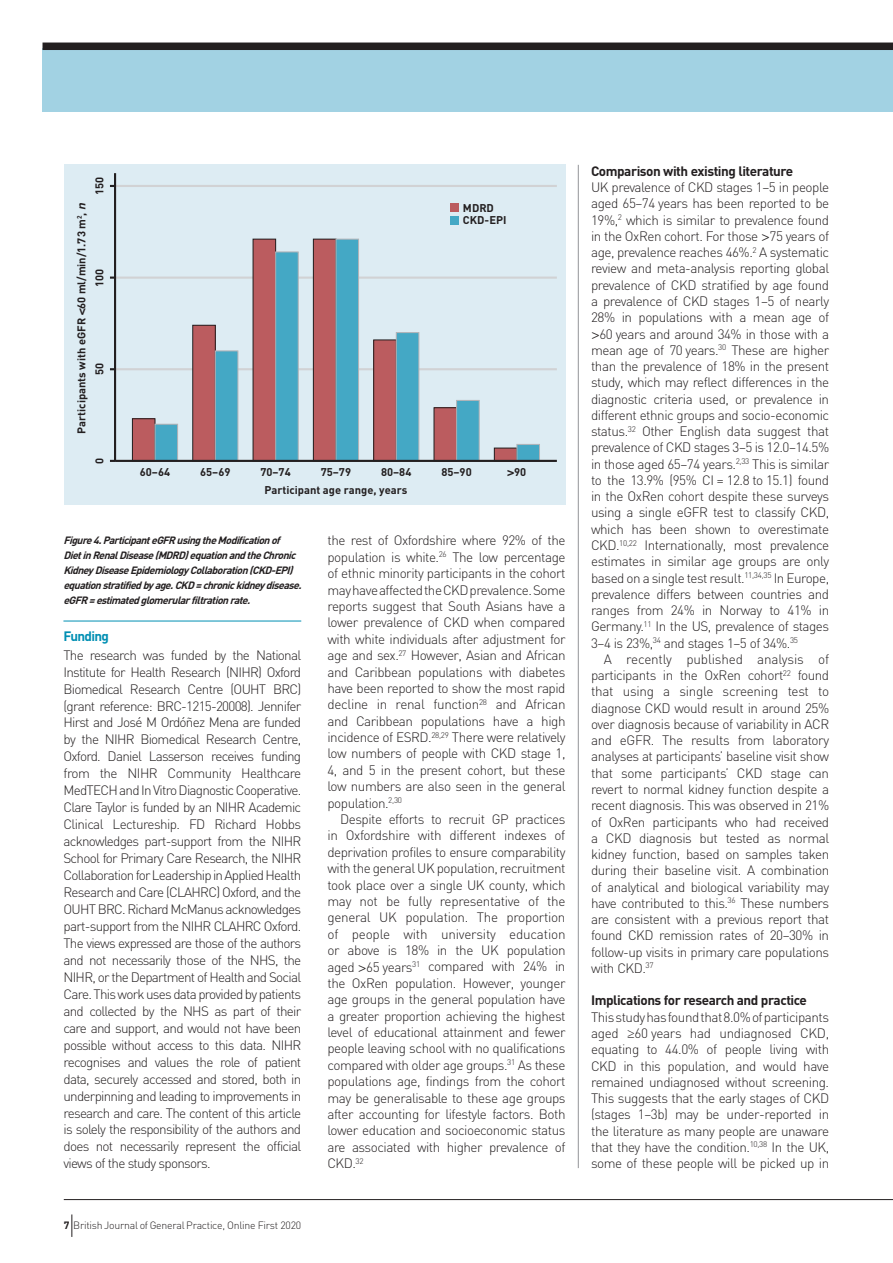
<style>
.page{position:relative;width:893px;height:1263px;background:#fff}
.page>*{position:absolute;margin:0;border:0;box-sizing:border-box;transform-origin:0 0}
.t1{font:300 13.5px/16.2px "DIN";letter-spacing:-.035em;color:#231f20;text-align:justify}
.t2{font:700 13.5px "DIN";letter-spacing:-.035em;color:#231f20}
.t3{font:700 13.5px "DIN";letter-spacing:-.05em;color:#008fb3}
.t4{font:700 11.1px/18.1px "DIN";color:#231f20;text-align:center}
.t5{font:italic 700 10.5px/15px "DIN";color:#231f20}
.t6{font:300 10.5px "DIN";letter-spacing:-.025em;color:#231f20}
.s1{font-family:"Helvetica"}
.s2{font-family:"Helvetica";font-style:italic}
.s3{font-weight:700}
</style>
<div class="page">
<div style="left:43px;top:48px;width:850px;height:64px;background:#a2d2e3"></div>
<div style="left:43px;top:43px;width:850px;height:7px;background:#231f20"></div>
<hr style="left:578px;top:165px;width:1px;height:1003px;background:#939598">
<div style="left:64px;top:165px;width:502px;height:340px;background:#ddecf3"></div>
<hr style="left:115px;top:368px;width:442px;height:2px;background:#d1d2d4">
<hr style="left:115px;top:277px;width:442px;height:2px;background:#d1d2d4">
<hr style="left:115px;top:185px;width:442px;height:2px;background:#d1d2d4">
<div style="left:132px;top:419px;width:23px;height:42px;background:#bb5c5f"></div>
<div style="left:132px;top:419px;width:23px;height:42px;border:1px solid #231f20"></div>
<div style="left:155px;top:424px;width:23px;height:37px;background:#44a8c5;border:1px solid #b2b3b7"></div>
<div style="left:193px;top:325px;width:22px;height:136px;background:#bb5c5f"></div>
<div style="left:215px;top:351px;width:23px;height:110px;background:#44a8c5;border:1px solid #b2b3b7"></div>
<div style="left:253px;top:239px;width:23px;height:222px;background:#bb5c5f"></div>
<div style="left:276px;top:252px;width:22px;height:209px;background:#44a8c5"></div>
<div style="left:313px;top:239px;width:23px;height:222px;background:#bb5c5f"></div>
<div style="left:313px;top:239px;width:23px;height:222px;border:1px solid #231f20"></div>
<div style="left:336px;top:239px;width:23px;height:222px;background:#44a8c5;border:1px solid #b2b3b7"></div>
<div style="left:374px;top:340px;width:22px;height:121px;background:#bb5c5f"></div>
<div style="left:396px;top:332px;width:23px;height:129px;background:#44a8c5;border:1px solid #b2b3b7"></div>
<div style="left:434px;top:408px;width:23px;height:53px;background:#bb5c5f"></div>
<div style="left:456px;top:400px;width:23px;height:61px;background:#44a8c5;border:1px solid #b2b3b7"></div>
<div style="left:494px;top:448px;width:23px;height:13px;background:#bb5c5f"></div>
<div style="left:517px;top:444px;width:23px;height:17px;background:#44a8c5;border:1px solid #b2b3b7"></div>
<hr style="left:114px;top:173px;width:2px;height:288px;background:#231f20">
<hr style="left:115px;top:460px;width:442px;height:2px;background:#231f20">
<div style="left:450px;top:203px;width:9px;height:9px;background:#bb5c5f"></div>
<div style="left:450px;top:216px;width:9px;height:8px;background:#44a8c5"></div>
<hr style="left:64px;top:1199px;width:829px;height:1px;background:#231f20">
<svg style="left:71px;top:1214px;width:1px;height:23px"></svg>
<hr style="left:63px;top:621px;width:238px;height:1px;background:#008fb3">
<p class="t4" style="left:72px;top:433px;width:232px;rotate:-90deg">Participants with eGFR <span class="s1">&lt;</span>60 ml/min/1.73 m<sup>2</sup>, <span class="s2">n</span></p>
<p class="t4" style="left:90px;top:195px;width:20px;rotate:-90deg">150</p>
<p class="t4" style="left:90px;top:287px;width:20px;rotate:-90deg">100</p>
<p class="t4" style="left:90px;top:375px;width:14px;rotate:-90deg">50</p>
<p class="t4" style="left:90px;top:464px;width:8px;rotate:-90deg">0</p>
<p class="t4" style="left:463px;top:201px;width:45px;line-height:12.6px;text-align:left">MDRD<br>CKD-EPI</p>
<p class="t4" style="left:140px;top:462px;width:32px">60–64</p>
<p class="t4" style="left:200px;top:462px;width:32px">65–69</p>
<p class="t4" style="left:260px;top:462px;width:32px">70–74</p>
<p class="t4" style="left:264px;top:462px;width:144px">75–79<br>Participant age range, years</p>
<p class="t4" style="left:381px;top:462px;width:32px">80–84</p>
<p class="t4" style="left:441px;top:462px;width:32px">85–90</p>
<p class="t4" style="left:508px;top:462px;width:20px"><span class="s1">&gt;</span>90</p>
<p class="t5" style="left:63px;top:532px;width:243px">Figure4.ParticipanteGFRusingtheModificationof DietinRenalDisease(MDRD)equationandtheChronic Kidney DiseaseEpidemiology Collaboration(CKD-EPI) equationstratifiedby age.CKD = chronickidney disease. eGFR = estimatedglomerularfiltrationrate.</p>
<p class="t3" style="left:63px;top:628px;width:47px">Funding</p>
<p class="t1" style="left:63px;top:646px;width:239px;line-height:17px">The research was funded by the National Institute for Health Research (NIHR) Oxford Biomedical Research Centre (OUHT BRC) (grant reference: BRC-1215-20008). Jennifer Hirst and José M Ordóñez Mena are funded by the NIHR Biomedical Research Centre, Oxford. Daniel Lasserson receives funding from the NIHR Community Healthcare MedTECH and In Vitro Diagnostic Cooperative.<br>Clare Taylor is funded by an NIHR Academic Clinical Lectureship. FD Richard Hobbs acknowledges part-support from the NIHR School for Primary Care Research, the NIHR Collaboration for Leadership in Applied Health Research and Care (CLAHRC) Oxford, and the OUHT BRC. Richard McManus acknowledges part-support from the NIHR CLAHRC Oxford.<br>The views expressed are those of the authors and not necessarily those of the NHS, the NIHR, or the Department of Health and Social Care. This work uses data provided by patients and collected by the NHS as part of their care and support, and would not have been possible without access to this data. NIHR recognises and values the role of patient data, securely accessed and stored, both in underpinning and leading to improvements in research and care. The content of this article is solely the responsibility of the authors and does not necessarily represent the official views of the study sponsors.</p>
<p class="t6" style="left:64px;top:1219px;width:239px"><span class="s3">7</span> British Journal of General Practice, Online First 2020</p>
<p class="t1" style="left:327px;top:532px;width:240px">the rest of Oxfordshire where 92% of the population is white.<sup>26</sup> The low percentage of ethnic minority participants in the cohort may have affected the CKD prevalence. Some reports suggest that South Asians have a lower prevalence of CKD when compared with white individuals after adjustment for age and sex.<sup>27</sup> However, Asian and African and Caribbean populations with diabetes have been reported to show the most rapid decline in renal function<sup>28</sup> and African and Caribbean populations have a high incidence of ESRD.<sup>28,29</sup> There were relatively low numbers of people with CKD stage 1, 4, and 5 in the present cohort, but these low numbers are also seen in the general population.<sup>2,30</sup></p>
<p class="t1" style="left:327px;top:811px;width:240px;text-indent:13px">Despite efforts to recruit GP practices in Oxfordshire with different indexes of deprivation profiles to ensure comparability with the general UK population, recruitment took place over a single UK county, which may not be fully representative of the general UK population. The proportion of people with university education or above is 18% in the UK population aged <span class="s1">&gt;</span>65 years<sup>31</sup> compared with 24% in the OxRen population. However, younger age groups in the general population have a greater proportion achieving the highest level of educational attainment and fewer people leaving school with no qualifications compared with older age groups.<sup>31</sup> As these populations age, findings from the cohort may be generalisable to these age groups after accounting for lifestyle factors. Both lower education and socioeconomic status are associated with higher prevalence of CKD.<sup>32</sup></p>
<p class="t2" style="left:591px;top:162px;width:204px">Comparison with existing literature</p>
<p class="t1" style="left:591px;top:179px;width:240px">UK prevalence of CKD stages 1–5 in people aged 65–74 years has been reported to be 19%,<sup>2</sup> which is similar to prevalence found in the OxRen cohort. For those <span class="s1">&gt;</span>75 years of age, prevalence reaches 46%.<sup>2</sup> A systematic review and meta-analysis reporting global prevalence of CKD stratified by age found a prevalence of CKD stages 1–5 of nearly 28% in populations with a mean age of <span class="s1">&gt;</span>60 years and around 34% in those with a mean age of 70 years.<sup>30</sup> These are higher than the prevalence of 18% in the present study, which may reflect differences in the diagnostic criteria used, or prevalence in different ethnic groups and socio-economic status.<sup>32</sup> Other English data suggest that prevalence of CKD stages 3–5 is 12.0–14.5% in those aged 65–74 years.<sup>2,33</sup> This is similar to the 13.9% (95% CI = 12.8 to 15.1) found in the OxRen cohort despite these surveys using a single eGFR test to classify CKD, which has been shown to overestimate CKD.<sup>10,22</sup> Internationally, most prevalence estimates in similar age groups are only based on a single test result.<sup>11,34,35</sup> In Europe, prevalence differs between countries and ranges from 24% in Norway to 41% in Germany.<sup>11</sup> In the US, prevalence of stages 3–4 is 23%,<sup>34</sup> and stages 1–5 of 34%.<sup>35</sup></p>
<p class="t1" style="left:591px;top:651px;width:240px;text-indent:13px">A recently published analysis of participants in the OxRen cohort<sup>22</sup> found that using a single screening test to diagnose CKD would result in around 25% over diagnosis because of variability in ACR and eGFR. The results from laboratory analyses at participants’ baseline visit show that some participants’ CKD stage can revert to normal kidney function despite a recent diagnosis. This was observed in 21% of OxRen participants who had received a CKD diagnosis but tested as normal kidney function, based on samples taken during their baseline visit. A combination of analytical and biological variability may have contributed to this.<sup>36</sup> These numbers are consistent with a previous report that found CKD remission rates of 20–30% in follow-up visits in primary care populations with CKD.<sup>37</sup></p>
<p class="t2" style="left:591px;top:992px;width:217px">Implications for research and practice</p>
<p class="t1" style="left:591px;top:1008px;width:240px">This study has found that 8.0% of participants aged <span class="s1">≥</span>60 years had undiagnosed CKD, equating to 44.0% of people living with CKD in this population, and would have remained undiagnosed without screening.<br>This suggests that the early stages of CKD (stages 1–3b) may be under-reported in the literature as many people are unaware that they have the condition.<sup>10,38</sup> In the UK, some of these people will be picked up in</p>
</div>
